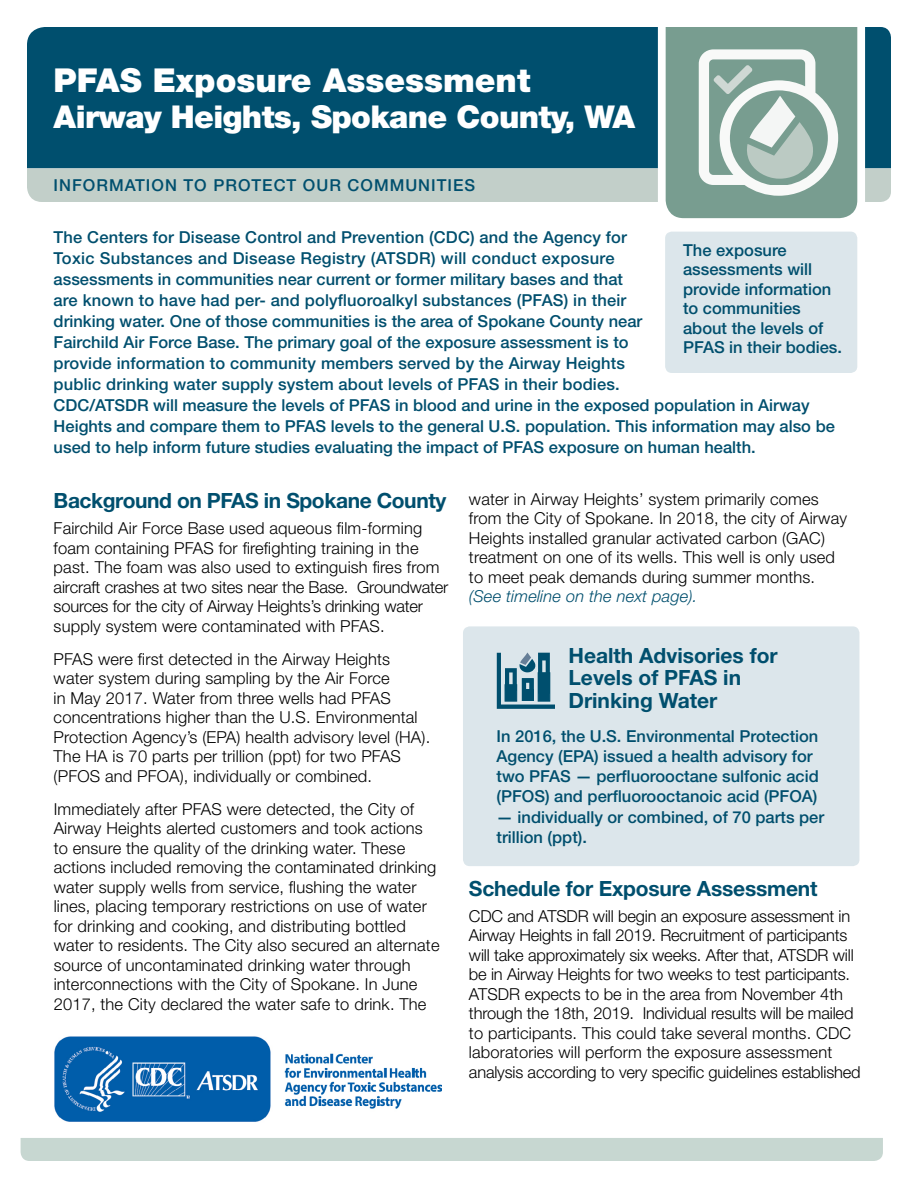
<style>
.page{position:relative;width:918px;height:1188px;background:#fff}
.page>*{position:absolute;margin:0;border:0;box-sizing:border-box;transform-origin:0 0}
.t1{font:900 33px "Helvetica Neue LT Std";color:#fff}
.t2{font:900 31.5px "Helvetica Neue LT Std";letter-spacing:-.02em;color:#fff}
.t3{font:700 21px/22.5px "Helvetica Neue LT Std";letter-spacing:-.01em;color:#004f6e}
.t4{font:300 16.5px/19.5px "Helvetica Neue LT Std";letter-spacing:.01em;color:#000}
.t5{font:500 16.5px/21px "Helvetica Neue LT Std";color:#004f6e}
.t6{font:300 16.5px/19.5px "Helvetica Neue LT Std";letter-spacing:-.01em;color:#000}
.t7{font:500 16.5px "Helvetica Neue LT Std";letter-spacing:.06em;color:#004f6e}
.s1{font-style:italic;color:#004f6e}
</style>
<div class="page">
<div style="left:27px;top:27px;width:631px;height:141px;background:#004f6e"></div>
<div style="left:27px;top:168px;width:631px;height:34px;background:#c2cfc9"></div>
<svg style="left:865px;top:27px;width:26px;height:175px;background:#276980"></svg>
<svg style="left:666px;top:27px;width:191px;height:191px"></svg>
<div style="left:21px;top:1138px;width:862px;height:23px;background:#c7d7d1"></div>
<img style="left:54px;top:1036px;width:387px;height:86px">
<div style="left:665px;top:232px;width:192px;height:141px;background:#dce6eb;border-radius:7px"></div>
<div style="left:463px;top:626px;width:397px;height:240px;background:#dce6eb;border-radius:7px"></div>
<svg style="left:497px;top:653px;width:58px;height:56px"></svg>
<h1 class="t1" style="left:54px;top:60px;width:478px">PFAS Exposure Assessment</h1>
<h1 class="t2" style="left:54px;top:98px;width:583px">Airway Heights, Spokane County, WA</h1>
<p class="t7" style="left:54px;top:175px;width:423px">INFORMATION TO PROTECT OUR COMMUNITIES</p>
<p class="t5" style="left:54px;top:227px;width:783px">The Centers for Disease Control and Prevention (CDC) and the Agency for<br>Toxic Substances and Disease Registry (ATSDR) will conduct exposure<br>assessments in communities near current or former military bases and that<br>are known to have had per- and polyfluoroalkyl substances (PFAS) in their<br>drinking water. One of those communities is the area of Spokane County near<br>Fairchild Air Force Base. The primary goal of the exposure assessment is to<br>provide information to community members served by the Airway Heights<br>public drinking water supply system about levels of PFAS in their bodies.<br>CDC/ATSDR will measure the levels of PFAS in blood and urine in the exposed population in Airway Heights and compare them to PFAS levels to the general U.S. population. This information may also be used to help inform future studies evaluating the impact of PFAS exposure on human health.</p>
<p class="t5" style="left:683px;top:240px;width:160px;line-height:19.5px">The exposure assessments will provide information to communities about the levels of<br>PFAS in their bodies.</p>
<h2 class="t3" style="left:54px;top:489px;width:394px">Background on PFAS in Spokane County</h2>
<p class="t4" style="left:54px;top:518px;width:396px">Fairchild Air Force Base used aqueous film-forming foam containing PFAS for firefighting training in the past. The foam was also used to extinguish fires from aircraft crashes at two sites near the Base. Groundwater sources for the city of Airway Heights’s drinking water supply system were contaminated with PFAS.</p>
<p class="t4" style="left:54px;top:649px;width:378px">PFAS were first detected in the Airway Heights water system during sampling by the Air Force<br>in May 2017. Water from three wells had PFAS concentrations higher than the U.S. Environmental Protection Agency’s (EPA) health advisory level (HA).<br>The HA is 70 parts per trillion (ppt) for two PFAS (PFOS and PFOA), individually or combined.</p>
<p class="t4" style="left:54px;top:799px;width:387px">Immediately after PFAS were detected, the City of Airway Heights alerted customers and took actions to ensure the quality of the drinking water. These actions included removing the contaminated drinking water supply wells from service, flushing the water lines, placing temporary restrictions on use of water for drinking and cooking, and distributing bottled water to residents. The City also secured an alternate source of uncontaminated drinking water through interconnections with the City of Spokane. In June 2017, the City declared the water safe to drink. The</p>
<p class="t4" style="left:469px;top:489px;width:380px">water in Airway Heights’ system primarily comes from the City of Spokane. In 2018, the city of Airway Heights installed granular activated carbon (GAC) treatment on one of its wells. This well is only used to meet peak demands during summer months. <span class="s1">(See timeline on the next page).</span></p>
<h2 class="t3" style="left:568px;top:644px;width:211px">Health Advisories for<br>Levels of PFAS in<br>Drinking Water</h2>
<p class="t5" style="left:497px;top:726px;width:324px;line-height:20.2px">In 2016, the U.S. Environmental Protection Agency (EPA) issued a health advisory for two PFAS — perfluorooctane sulfonic acid (PFOS) and perfluorooctanoic acid (PFOA)</p>
<p class="t5" style="left:497px;top:807px;width:329px;line-height:20.2px">— individually or combined, of 70 parts per trillion (ppt).</p>
<h2 class="t3" style="left:469px;top:876px;width:350px">Schedule for Exposure Assessment</h2>
<p class="t6" style="left:469px;top:906px;width:393px">CDC and ATSDR will begin an exposure assessment in Airway Heights in fall 2019. Recruitment of participants will take approximately six weeks. After that, ATSDR will be in Airway Heights for two weeks to test participants.<br>ATSDR expects to be in the area from November 4th through the 18th, 2019. Individual results will be mailed to participants. This could take several months. CDC laboratories will perform the exposure assessment analysis according to very specific guidelines established</p>
</div>
